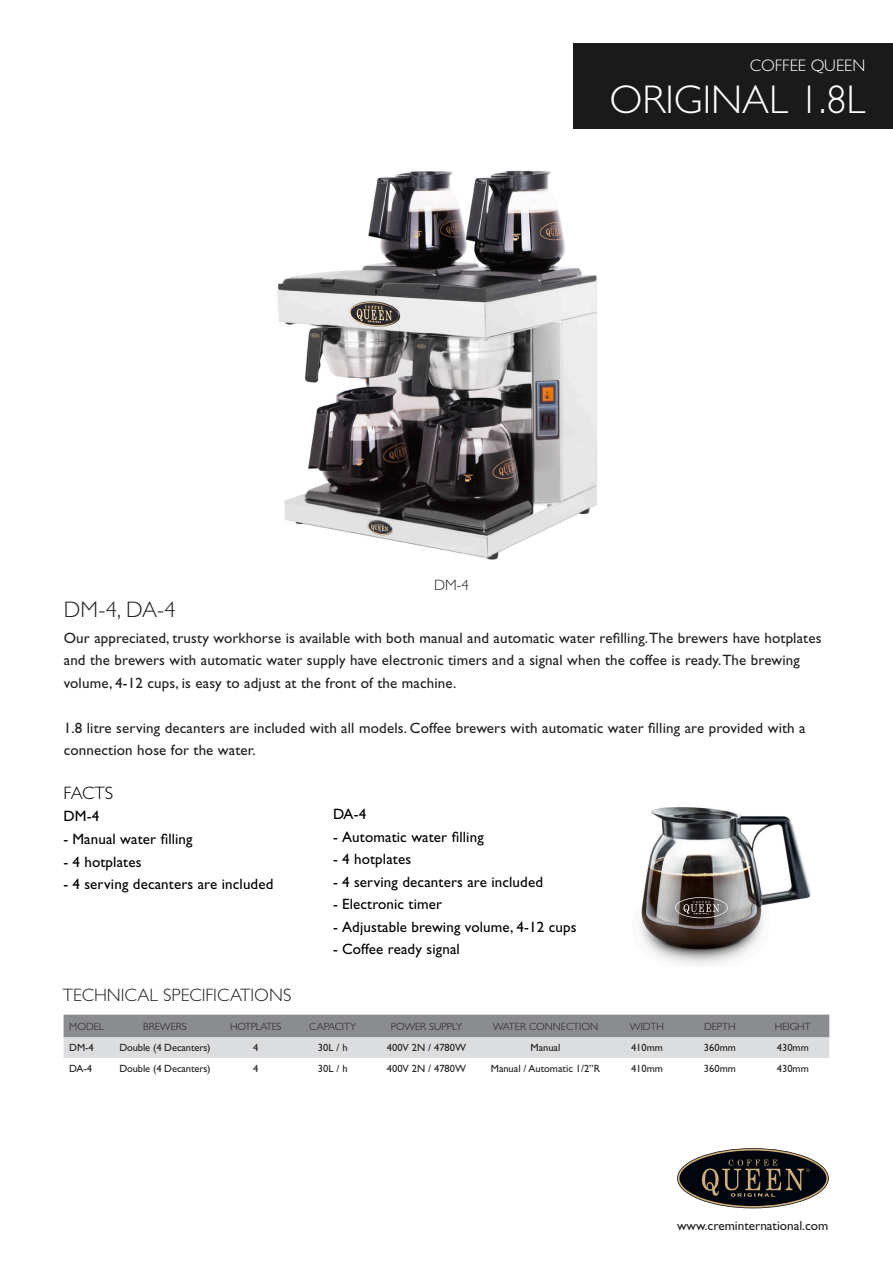
<style>
.page{position:relative;width:893px;height:1263px;background:#fff}
.page>*{position:absolute;margin:0;border:0;box-sizing:border-box;transform-origin:0 0}
.t1{font:300 40.2px "Gill Sans Std";color:#fff}
.Heading{font:300 22.5px "Gill Sans Std";color:#231f20}
.subhead02{font:300 18px "Gill Sans Std";color:#231f20}
.Heading-2{font:300 18px "Gill Sans Std";letter-spacing:-.01em;color:#000001}
.t2{font:300 16.8px "Gill Sans Std";color:#fff}
.Body{font:15px/22.5px "Gill Sans Std";letter-spacing:.01em;color:#231f20}
.t3{font:15px "Gill Sans Std";letter-spacing:.01em;color:#000001}
.t4{font:300 15px "Gill Sans Std";color:#231f20}
.t5{font:13.2px "Gill Sans Std";color:#231f20}
.t6{font:10.5px "Gill Sans Std";color:#231f20}
.content_headline{font:300 10.5px "Gill Sans Std";color:#231f20}
.Paragraph_normal{font:300 10.5px "Gill Sans Std";color:#231f20}
.content_headline-2{font:300 10.5px "Gill Sans Std";letter-spacing:-.03em;color:#231f20}
.s1{font-family:"Gill Sans"}
</style>
<div class="page">
<img style="left:277px;top:170px;width:320px;height:390px">
<div style="left:573px;top:43px;width:320px;height:86px;background:#1a1a1a"></div>
<svg style="left:677px;top:1148px;width:152px;height:60px"></svg>
<img style="left:640px;top:807px;width:171px;height:158px">
<svg style="left:64px;top:1014px;width:765px;height:44px;background:#b2b4b6"></svg>
<p class="t2" style="left:750px;top:56px;width:117px">COFFEE QUEEN</p>
<p class="t1" style="left:609px;top:77px;width:257px">ORIGINAL 1.8L</p>
<p class="t4" style="left:434px;top:577px;width:37px">DM-4</p>
<p class="Heading" style="left:64px;top:597px;width:114px">DM-4, DA-4</p>
<p class="Body" style="left:64px;top:626px;width:759px">Our appreciated, trusty workhorse is available with both manual and automatic water refilling. The brewers have hotplates and the brewers with automatic water supply have electronic timers and a signal when the coffee is ready. The brewing volume, 4-12 cups, is easy to adjust at the front of the machine.</p>
<p class="Body" style="left:64px;top:716px;width:743px">1.8 litre serving decanters are included with all models. Coffee brewers with automatic water filling are provided with a connection hose for the water.</p>
<p class="Heading-2" style="left:63px;top:783px;width:51px">FACTS</p>
<p class="t3" style="left:63px;top:808px;width:37px">DM-4</p>
<p class="t3" style="left:63px;top:830px;width:131px"><span class="s1">-</span> Manual water filling</p>
<p class="t3" style="left:63px;top:853px;width:80px"><span class="s1">-</span> 4 hotplates</p>
<p class="t3" style="left:63px;top:875px;width:212px"><span class="s1">-</span> 4 serving decanters are included</p>
<p class="t3" style="left:333px;top:806px;width:35px">DA-4</p>
<p class="t3" style="left:333px;top:828px;width:152px"><span class="s1">-</span> Automatic water filling</p>
<p class="t3" style="left:333px;top:851px;width:80px"><span class="s1">-</span> 4 hotplates</p>
<p class="t3" style="left:333px;top:873px;width:212px"><span class="s1">-</span> 4 serving decanters are included</p>
<p class="t3" style="left:333px;top:896px;width:111px"><span class="s1">-</span> Electronic timer</p>
<p class="t3" style="left:333px;top:918px;width:245px"><span class="s1">-</span> Adjustable brewing volume, 4-12 cups</p>
<p class="t3" style="left:333px;top:941px;width:128px"><span class="s1">-</span> Coffee ready signal</p>
<p class="subhead02" style="left:63px;top:985px;width:230px">TECHNICAL SPECIFICATIONS</p>
<p class="content_headline" style="left:69px;top:1020px;width:36px">MODEL</p>
<p class="content_headline" style="left:143px;top:1020px;width:45px">BREWERS</p>
<p class="content_headline-2" style="left:230px;top:1020px;width:53px">HOTPLATES</p>
<p class="content_headline" style="left:309px;top:1020px;width:48px">CAPACITY</p>
<p class="content_headline" style="left:391px;top:1020px;width:73px">POWER SUPPLY</p>
<p class="content_headline" style="left:493px;top:1020px;width:107px">WATER CONNECTION</p>
<p class="content_headline" style="left:630px;top:1020px;width:36px">WIDTH</p>
<p class="Paragraph_normal" style="left:704px;top:1020px;width:33px">DEPTH</p>
<p class="Paragraph_normal" style="left:775px;top:1020px;width:37px">HEIGHT</p>
<p class="t6" style="left:69px;top:1042px;width:26px">DM-4</p>
<p class="t6" style="left:119px;top:1042px;width:93px">Double (4 Decanters)</p>
<p class="t6" style="left:253px;top:1042px;width:7px">4</p>
<p class="t6" style="left:318px;top:1042px;width:31px">30L / h</p>
<p class="t6" style="left:387px;top:1042px;width:81px">400V 2N / 4780W</p>
<p class="t6" style="left:530px;top:1042px;width:31px">Manual</p>
<p class="t6" style="left:631px;top:1042px;width:33px">410mm</p>
<p class="t6" style="left:704px;top:1042px;width:33px">360mm</p>
<p class="t6" style="left:777px;top:1042px;width:33px">430mm</p>
<p class="t6" style="left:69px;top:1063px;width:24px">DA-4</p>
<p class="t6" style="left:119px;top:1063px;width:93px">Double (4 Decanters)</p>
<p class="t6" style="left:253px;top:1063px;width:7px">4</p>
<p class="t6" style="left:318px;top:1063px;width:31px">30L / h</p>
<p class="t6" style="left:387px;top:1063px;width:81px">400V 2N / 4780W</p>
<p class="t6" style="left:491px;top:1063px;width:111px">Manual / Automatic 1/2”R</p>
<p class="t6" style="left:631px;top:1063px;width:33px">410mm</p>
<p class="t6" style="left:704px;top:1063px;width:33px">360mm</p>
<p class="t6" style="left:777px;top:1063px;width:33px">430mm</p>
<p class="t5" style="left:677px;top:1218px;width:153px">www.creminternational.com</p>
</div>
